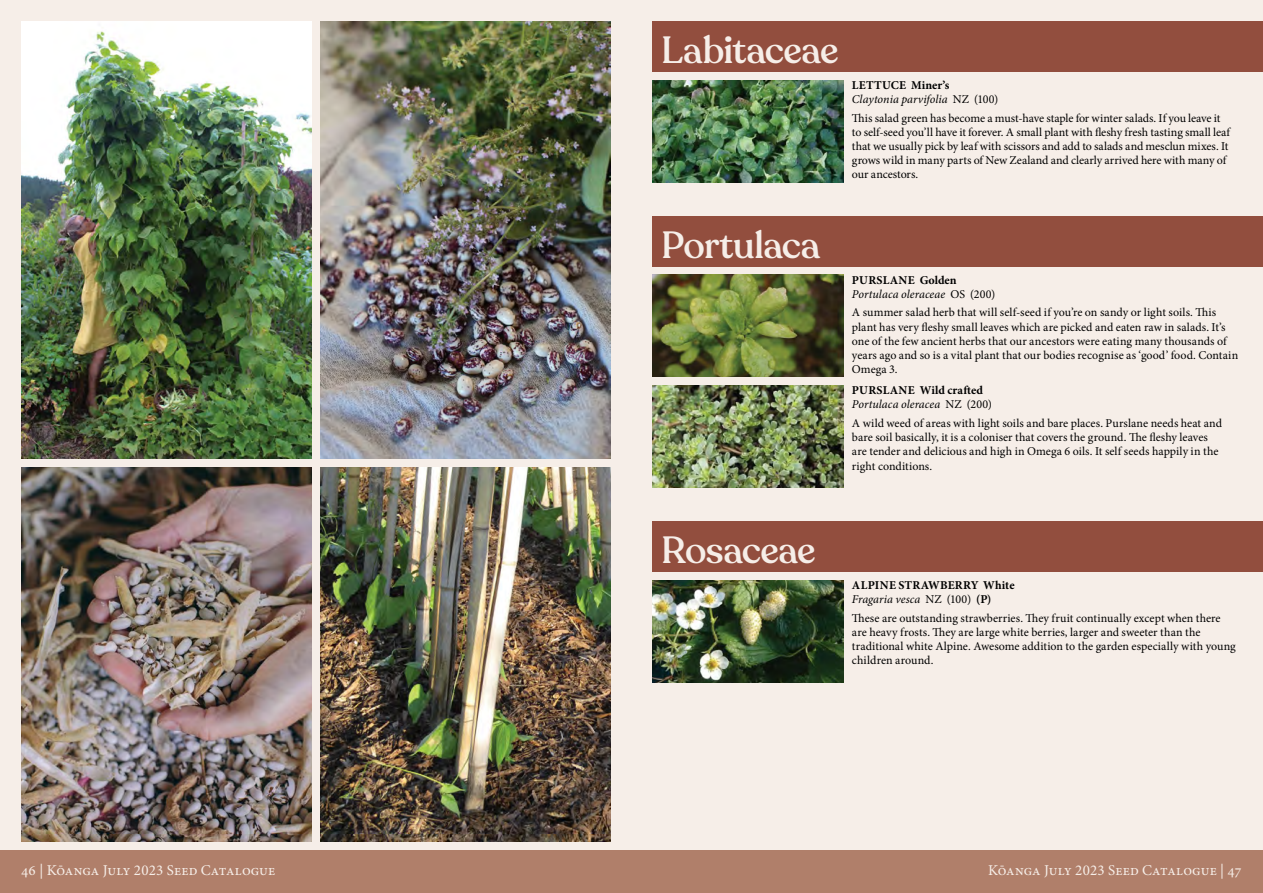
<style>
.page{position:relative;width:1263px;height:893px;background:#f6eee8}
.page>*{position:absolute;margin:0;border:0;box-sizing:border-box;transform-origin:0 0}
.t1{font:500 37.5px "Recoleta";letter-spacing:-.015em;color:#f6eee8}
.t2{font:15px "Minion Pro";letter-spacing:.005em;color:#f6eee8}
.t3{font:12px/14.2px "Minion Pro";letter-spacing:-.005em;color:#000}
.t4{font:700 12px/14.2px "Minion Pro";letter-spacing:.025em;color:#000}
.t5{font:italic 12px/14.2px "Minion Pro";letter-spacing:.005em;color:#000}
.s1{font-weight:700;font-style:normal}
.s2{font-style:normal}
.s3{font-weight:400;font-style:italic}
.s4{font-weight:400}
</style>
<div class="page">
<div style="left:0;top:850px;width:1263px;height:43px;background:#b07f6a"></div>
<div style="left:653px;top:21px;width:610px;height:51px;background:#924e3e"></div>
<img style="left:653px;top:80px;width:190px;height:102px">
<div style="left:653px;top:216px;width:610px;height:50px;background:#924e3e"></div>
<img style="left:653px;top:275px;width:190px;height:102px">
<img style="left:653px;top:385px;width:190px;height:102px">
<div style="left:653px;top:521px;width:610px;height:51px;background:#924e3e"></div>
<img style="left:653px;top:580px;width:190px;height:102px">
<img style="left:21px;top:21px;width:290px;height:438px">
<img style="left:320px;top:21px;width:290px;height:438px">
<img style="left:21px;top:467px;width:290px;height:375px">
<img style="left:320px;top:467px;width:290px;height:375px">
<h1 class="t1" style="left:661px;top:27px;width:179px">Labitaceae</h1>
<p class="t5" style="left:852px;top:78px;width:148px"><span class="s1">LETTUCE MINER’S<br></span>Claytonia parvifolia <span class="s2">NZ (100)</span></p>
<p class="t3" style="left:852px;top:111px;width:380px">This salad green has become a must-have staple for winter salads. If you leave it to self-seed you’ll have it forever. A small plant with fleshy fresh tasting small leaf that we usually pick by leaf with scissors and add to salads and mesclun mixes. It grows wild in many parts of New Zealand and clearly arrived here with many of our ancestors.</p>
<h1 class="t1" style="left:661px;top:222px;width:160px">Portulaca</h1>
<p class="t5" style="left:852px;top:273px;width:145px"><span class="s1">PURSLANE GOLDEN<br></span>Portulaca oleraceae <span class="s2">OS (200)</span></p>
<p class="t3" style="left:852px;top:305px;width:388px">A summer salad herb that will self-seed if you’re on sandy or light soils. This plant has very fleshy small leaves which are picked and eaten raw in salads. It’s one of the few ancient herbs that our ancestors were eating many thousands of years ago and so is a vital plant that our bodies recognise as ‘good’ food. Contain Omega 3.</p>
<p class="t4" style="left:852px;top:383px;width:142px">PURSLANE WILD CRAFTED<br><span class="s3">Portulaca oleracea</span> <span class="s4">NZ (200)</span></p>
<p class="t3" style="left:852px;top:416px;width:372px">A wild weed of areas with light soils and bare places. Purslane needs heat and bare soil basically, it is a coloniser that covers the ground. The fleshy leaves are tender and delicious and high in Omega 6 oils. It self seeds happily in the right conditions.</p>
<h1 class="t1" style="left:661px;top:527px;width:156px">Rosaceae</h1>
<p class="t4" style="left:852px;top:578px;width:164px">ALPINE STRAWBERRY WHITE<br><span class="s3">Fragaria vesca</span> <span class="s4">NZ (100)</span> (P)</p>
<p class="t3" style="left:852px;top:611px;width:385px">These are outstanding strawberries. They fruit continually except when there are heavy frosts. They are large white berries, larger and sweeter than the traditional white Alpine. Awesome addition to the garden especially with young children around.</p>
<p class="t2" style="left:21px;top:860px;width:256px">46 | KŌanga July 2023 Seed Catalogue</p>
<p class="t2" style="left:988px;top:860px;width:255px">KŌanga July 2023 Seed Catalogue | 47</p>
</div>
